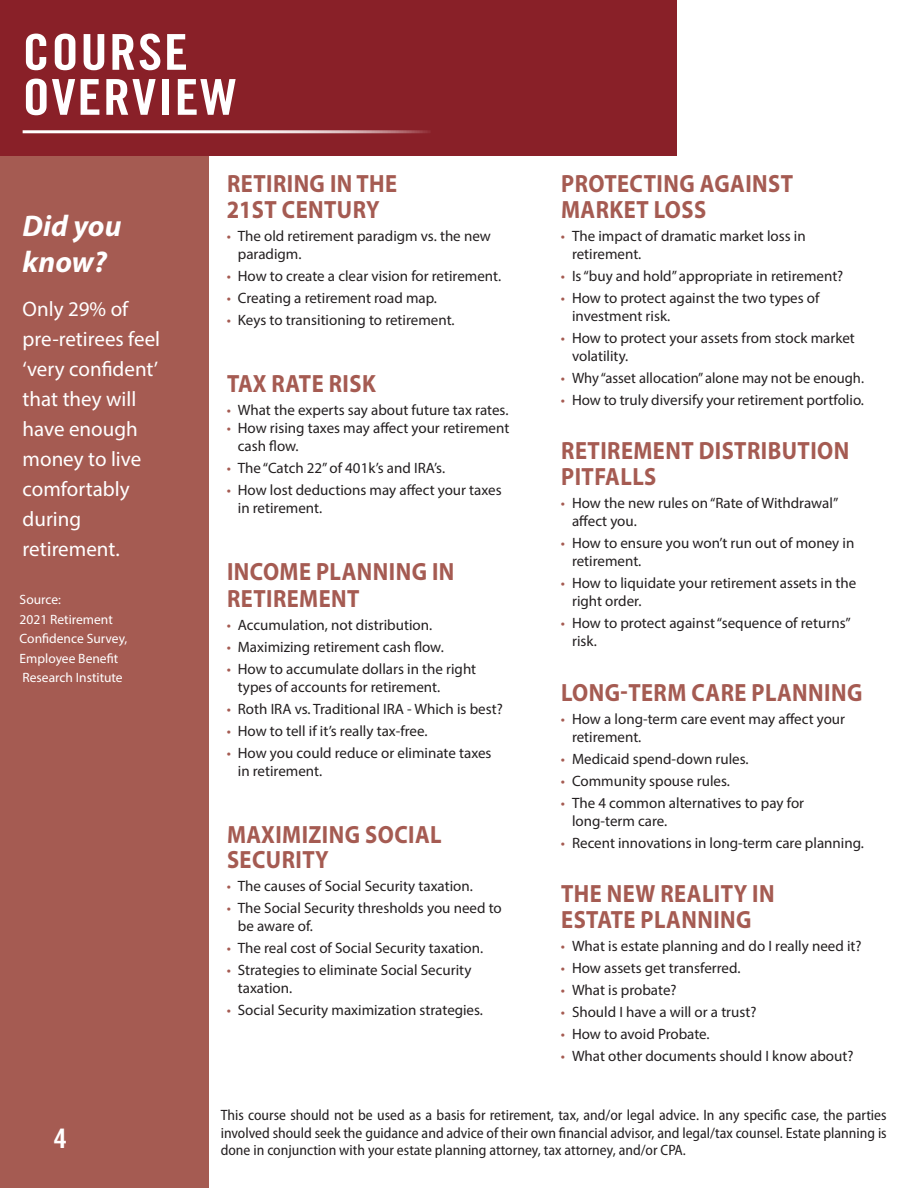
<style>
.page{position:relative;width:918px;height:1188px;background:#fff}
.page>*{position:absolute;margin:0;border:0;box-sizing:border-box;transform-origin:0 0}
.t1{font:49.5px/45px "Trade Gothic Bold Cond Twenty";letter-spacing:.03em;color:#fff;scale:1.1 1}
.t2{font:italic 700 30px/36px "Myriad Pro";color:#fff}
.t3{font:27px "Trade Gothic Bold Cond Twenty";color:#fff;scale:1.1 1}
.t4{font:700 25.05px/25.5px "Myriad Pro";letter-spacing:.02em;color:#a55b52;scale:.9 1}
.t5{font:21px/30px "Myriad Pro";color:#fff}
.t6{font:15px/18px "Myriad Pro";color:#231f20}
.t7{font:semi-condensed 15px/17.2px "Myriad Pro";color:#231f20;text-align:justify}
.t8{font:13.5px/19.5px "Myriad Pro";color:#fff}
.s1{color:#a55b52}
</style>
<div class="page">
<div style="left:0;top:155px;width:208px;height:1033px;background:#a55b52"></div>
<div style="left:0;top:0;width:677px;height:155px;background:#892028"></div>
<hr style="left:23px;top:130px;width:408px;height:3px;background:#fff">
<p class="t1" style="left:23px;top:29px;width:196px">COURSE<br>OVERVIEW</p>
<p class="t2" style="left:23px;top:207px;width:100px">Did you know?</p>
<p class="t5" style="left:23px;top:293px;width:139px">Only 29% of pre-retirees feel ‘very confident’ that they will have enough money to live comfortably during retirement.</p>
<p class="t8" style="left:20px;top:590px;width:109px">Source:<br>2021 Retirement<br>Confidence Survey,</p>
<p class="t8" style="left:20px;top:648px;width:105px">Employee Benefit<br>Research Institute</p>
<p class="t4" style="left:227px;top:170px;width:191px">RETIRING IN THE<br>21ST CENTURY</p>
<p class="t6" style="left:238px;top:227px;width:255px;text-indent:-11px"><span class="s1">•</span> The old retirement paradigm vs. the new paradigm.</p>
<p class="t6" style="left:227px;top:267px;width:276px"><span class="s1">•</span> How to create a clear vision for retirement.</p>
<p class="t6" style="left:227px;top:289px;width:212px"><span class="s1">•</span> Creating a retirement road map.</p>
<p class="t6" style="left:227px;top:311px;width:229px"><span class="s1">•</span> Keys to transitioning to retirement.</p>
<p class="t4" style="left:227px;top:370px;width:167px">TAX RATE RISK</p>
<p class="t6" style="left:227px;top:401px;width:283px"><span class="s1">•</span> What the experts say about future tax rates.</p>
<p class="t6" style="left:238px;top:419px;width:273px;text-indent:-11px"><span class="s1">•</span> How rising taxes may affect your retirement cash flow.</p>
<p class="t6" style="left:227px;top:459px;width:220px"><span class="s1">•</span> The “Catch 22” of 401k’s and IRA’s.</p>
<p class="t6" style="left:238px;top:481px;width:265px;text-indent:-11px"><span class="s1">•</span> How lost deductions may affect your taxes in retirement.</p>
<p class="t4" style="left:227px;top:557px;width:254px;line-height:27px">INCOME PLANNING IN<br>RETIREMENT</p>
<p class="t6" style="left:227px;top:616px;width:207px"><span class="s1">•</span> Accumulation, not distribution.</p>
<p class="t6" style="left:227px;top:638px;width:219px"><span class="s1">•</span> Maximizing retirement cash flow.</p>
<p class="t6" style="left:238px;top:660px;width:240px;text-indent:-11px"><span class="s1">•</span> How to accumulate dollars in the right types of accounts for retirement.</p>
<p class="t6" style="left:227px;top:700px;width:278px"><span class="s1">•</span> Roth IRA vs. Traditional IRA - Which is best?</p>
<p class="t6" style="left:227px;top:722px;width:202px"><span class="s1">•</span> How to tell if it’s really tax-free.</p>
<p class="t6" style="left:238px;top:744px;width:255px;text-indent:-11px"><span class="s1">•</span> How you could reduce or eliminate taxes in retirement.</p>
<p class="t4" style="left:227px;top:821px;width:240px">MAXIMIZING SOCIAL<br>SECURITY</p>
<p class="t6" style="left:227px;top:877px;width:248px"><span class="s1">•</span> The causes of Social Security taxation.</p>
<p class="t6" style="left:238px;top:899px;width:265px;text-indent:-11px"><span class="s1">•</span> The Social Security thresholds you need to be aware of.</p>
<p class="t6" style="left:227px;top:939px;width:258px"><span class="s1">•</span> The real cost of Social Security taxation.</p>
<p class="t6" style="left:238px;top:961px;width:235px;text-indent:-11px"><span class="s1">•</span> Strategies to eliminate Social Security taxation.</p>
<p class="t6" style="left:227px;top:1001px;width:258px"><span class="s1">•</span> Social Security maximization strategies.</p>
<p class="t4" style="left:561px;top:170px;width:259px">PROTECTING AGAINST<br>MARKET LOSS</p>
<p class="t6" style="left:572px;top:227px;width:235px;text-indent:-11px"><span class="s1">•</span> The impact of dramatic market loss in retirement.</p>
<p class="t6" style="left:561px;top:267px;width:284px"><span class="s1">•</span> Is “buy and hold” appropriate in retirement?</p>
<p class="t6" style="left:572px;top:289px;width:249px;text-indent:-11px"><span class="s1">•</span> How to protect against the two types of investment risk.</p>
<p class="t6" style="left:572px;top:329px;width:284px;text-indent:-11px"><span class="s1">•</span> How to protect your assets from stock market volatility.</p>
<p class="t6" style="left:561px;top:369px;width:305px"><span class="s1">•</span> Why “asset allocation” alone may not be enough.</p>
<p class="t6" style="left:561px;top:391px;width:305px"><span class="s1">•</span> How to truly diversify your retirement portfolio.</p>
<p class="t4" style="left:561px;top:437px;width:322px">RETIREMENT DISTRIBUTION<br>PITFALLS</p>
<p class="t6" style="left:572px;top:494px;width:268px;text-indent:-11px"><span class="s1">•</span> How the new rules on “Rate of Withdrawal” affect you.</p>
<p class="t6" style="left:572px;top:534px;width:284px;text-indent:-11px"><span class="s1">•</span> How to ensure you won’t run out of money in retirement.</p>
<p class="t6" style="left:572px;top:574px;width:286px;text-indent:-11px"><span class="s1">•</span> How to liquidate your retirement assets in the right order.</p>
<p class="t6" style="left:572px;top:614px;width:280px;text-indent:-11px"><span class="s1">•</span> How to protect against “sequence of returns” risk.</p>
<p class="t4" style="left:561px;top:679px;width:336px">LONG-TERM CARE PLANNING</p>
<p class="t6" style="left:572px;top:710px;width:275px;text-indent:-11px"><span class="s1">•</span> How a long-term care event may affect your retirement.</p>
<p class="t6" style="left:561px;top:750px;width:189px"><span class="s1">•</span> Medicaid spend-down rules.</p>
<p class="t6" style="left:561px;top:772px;width:171px"><span class="s1">•</span> Community spouse rules.</p>
<p class="t6" style="left:572px;top:794px;width:234px;text-indent:-11px"><span class="s1">•</span> The 4 common alternatives to pay for long-term care.</p>
<p class="t6" style="left:561px;top:834px;width:305px"><span class="s1">•</span> Recent innovations in long-term care planning.</p>
<p class="t4" style="left:561px;top:880px;width:239px">THE NEW REALITY IN<br>ESTATE PLANNING</p>
<p class="t6" style="left:561px;top:937px;width:302px"><span class="s1">•</span> What is estate planning and do I really need it?</p>
<p class="t6" style="left:561px;top:959px;width:181px"><span class="s1">•</span> How assets get transferred.</p>
<p class="t6" style="left:561px;top:981px;width:117px"><span class="s1">•</span> What is probate?</p>
<p class="t6" style="left:561px;top:1003px;width:197px"><span class="s1">•</span> Should I have a will or a trust?</p>
<p class="t6" style="left:561px;top:1025px;width:150px"><span class="s1">•</span> How to avoid Probate.</p>
<p class="t6" style="left:561px;top:1047px;width:294px"><span class="s1">•</span> What other documents should I know about?</p>
<p class="t3" style="left:54px;top:1122px;width:13px">4</p>
<p class="t7" style="left:221px;top:1107px;width:667px">This course should not be used as a basis for retirement, tax, and/or legal advice. In any specific case, the parties involved should seek the guidance and advice of their own financial advisor, and legal/tax counsel. Estate planning is done in conjunction with your estate planning attorney, tax attorney, and/or CPA.</p>
</div>
